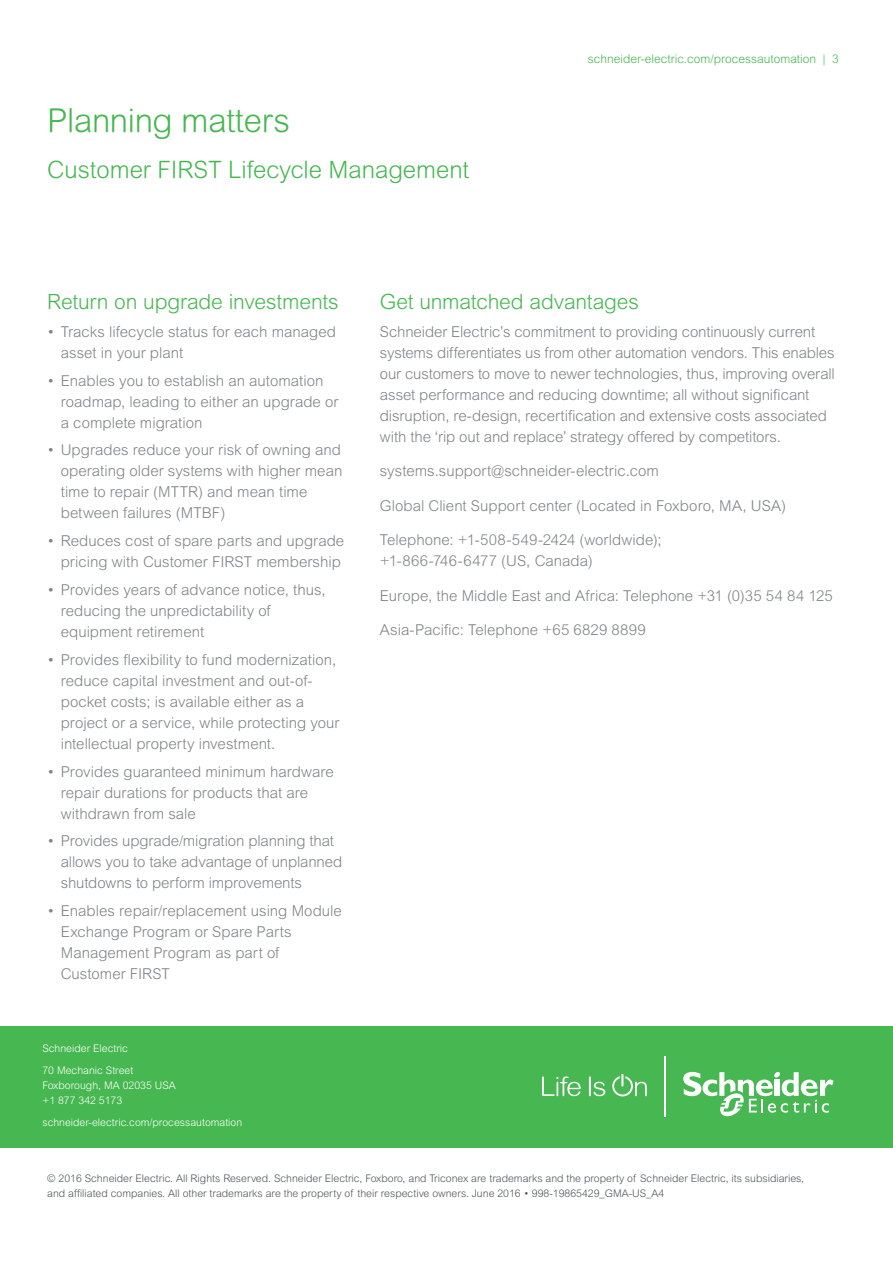
<style>
.page{position:relative;width:893px;height:1263px;background:#fff}
.page>*{position:absolute;margin:0;border:0;box-sizing:border-box;transform-origin:0 0}
.t1{font:300 33px "Arial Rounded MT Pro";letter-spacing:-.01em;color:#46b751}
.t2{font:300 24px "Arial Rounded MT Pro";color:#46b751}
.t3{font:300 21px "Arial MT Std";letter-spacing:-.01em;color:#46b751}
.t4{font:300 15px/21px "Arial MT Std";color:#808285}
.t5{font:300 12px "Arial MT Std";color:#46b751}
.t6{font:300 10.5px/15px "Arial MT Std";color:#4d555b}
.t7{font:300 10.5px/21.8px "Arial MT Std";color:#fff}
</style>
<div class="page">
<div style="left:0;top:1026px;width:893px;height:122px;background:#46b751"></div>
<svg style="left:542px;top:1076px;width:39px;height:20px"></svg>
<svg style="left:589px;top:1076px;width:16px;height:20px"></svg>
<svg style="left:612px;top:1074px;width:35px;height:22px"></svg>
<svg style="left:683px;top:1071px;width:151px;height:46px"></svg>
<hr style="left:664px;top:1056px;width:2px;height:61px;background:#fff">
<h1 class="t1" style="left:47px;top:102px;width:244px">Planning matters</h1>
<h2 class="t2" style="left:47px;top:156px;width:424px">Customer FIRST Lifecycle Management</h2>
<p class="t5" style="left:588px;top:52px;width:253px">schneider-electric.com/processautomation | 3</p>
<h3 class="t3" style="left:47px;top:290px;width:293px">Return on upgrade investments</h3>
<p class="t4" style="left:61px;top:321px;width:277px;text-indent:-14px">• Tracks lifecycle status for each managed asset in your plant</p>
<p class="t4" style="left:61px;top:370px;width:279px;text-indent:-14px">• Enables you to establish an automation roadmap, leading to either an upgrade or a complete migration</p>
<p class="t4" style="left:61px;top:440px;width:283px;text-indent:-14px">• Upgrades reduce your risk of owning and operating older systems with higher mean time to repair (MTTR) and mean time between failures (MTBF)</p>
<p class="t4" style="left:47px;top:530px;width:298px;text-align:right">• Reduces cost of spare parts and upgrade pricing with Customer FIRST membership</p>
<p class="t4" style="left:61px;top:579px;width:267px;text-indent:-14px">• Provides years of advance notice, thus, reducing the unpredictability of equipment retirement</p>
<p class="t4" style="left:61px;top:649px;width:280px;text-indent:-13px">• Provides flexibility to fund modernization, reduce capital investment and out-of&shy;pocket costs; is available either as a project or a service, while protecting your intellectual property investment.</p>
<p class="t4" style="left:61px;top:761px;width:275px;text-indent:-14px">• Provides guaranteed minimum hardware repair durations for products that are withdrawn from sale</p>
<p class="t4" style="left:61px;top:830px;width:283px;text-indent:-14px">• Provides upgrade/migration planning that allows you to take advantage of unplanned shutdowns to perform improvements</p>
<p class="t4" style="left:61px;top:900px;width:283px;text-indent:-14px">• Enables repair/replacement using Module<br>Exchange Program or Spare Parts<br>Management Program as part of<br>Customer FIRST</p>
<p class="t7" style="left:42px;top:1038px;width:92px">Schneider Electric<br>70 Mechanic Street</p>
<p class="t7" style="left:42px;top:1078px;width:135px;line-height:15px">Foxborough, MA 02035 USA +1 877 342 5173</p>
<p class="t7" style="left:42px;top:1111px;width:201px">schneider-electric.com/processautomation</p>
<h3 class="t3" style="left:380px;top:290px;width:261px">Get unmatched advantages</h3>
<p class="t4" style="left:380px;top:321px;width:456px">Schneider Electric’s commitment to providing continuously current systems differentiates us from other automation vendors. This enables our customers to move to newer technologies, thus, improving overall asset performance and reducing downtime; all without significant disruption, re-design, recertification and extensive costs associated with the ‘rip out and replace’ strategy offered by competitors.</p>
<p class="t4" style="left:380px;top:461px;width:281px">systems.support@schneider-electric.com</p>
<p class="t4" style="left:380px;top:495px;width:408px">Global Client Support center (Located in Foxboro, MA, USA)</p>
<p class="t4" style="left:380px;top:530px;width:283px">Telephone: +1-508-549-2424 (worldwide); +1-866-746-6477 (US, Canada)</p>
<p class="t4" style="left:380px;top:585px;width:454px">Europe, the Middle East and Africa: Telephone +31 (0)35 54 84 125</p>
<p class="t4" style="left:380px;top:620px;width:267px">Asia-Pacific: Telephone +65 6829 8899</p>
<p class="t6" style="left:47px;top:1171px;width:758px">© 2016 Schneider Electric. All Rights Reserved. Schneider Electric, Foxboro, and Triconex are trademarks and the property of Schneider Electric, its subsidiaries, and affiliated companies. All other trademarks are the property of their respective owners. June 2016 • 998-19865429_GMA-US_A4</p>
</div>
